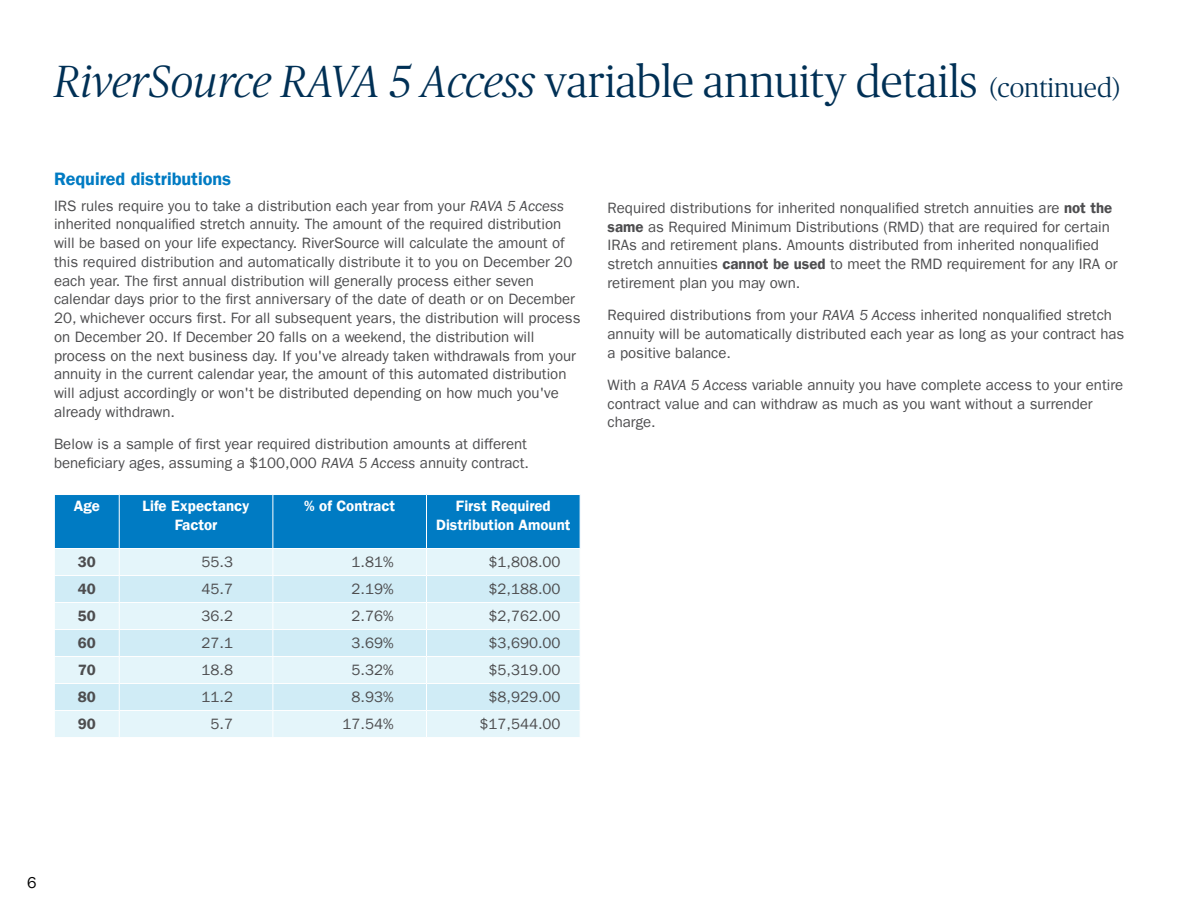
<style>
.page{position:relative;width:1188px;height:918px;background:#fff}
.page>*{position:absolute;margin:0;border:0;box-sizing:border-box;transform-origin:0 0}
.t1{font:italic 300 45px "Publico Headline";color:#003055}
.t2{font:18px "ITC Frank Gofor Ameriprise Dm";color:#007bc3}
.t3{font:15.75px "ITC Frank Gofor Ameriprise";color:#000}
.t4{font:15px/18.8px "ITC Frank Gofor Ameriprise";color:#4d4d4f}
.t5{font:15px/18.8px "ITC Frank Gofor Ameriprise Dm";color:#fff;text-align:center}
.t6{font:15px "ITC Frank Gofor Ameriprise Dm";color:#4d4d4f}
.s1{font-style:normal}
.s2{font-style:normal;font-size:27px}
.s3{font-style:italic}
.s4{font-family:"ITC Frank Gofor Ameriprise Dm"}
</style>
<div class="page">
<svg style="left:54px;top:495px;width:527px;height:242px;background:#b5dcee"></svg>
<h1 class="t1" style="left:54px;top:51px;width:1068px">RiverSource RAVA 5 Access <span class="s1">variable annuity details</span> <span class="s2">(continued)</span></h1>
<p class="t2" style="left:54px;top:168px;width:179px">Required distributions</p>
<p class="t4" style="left:54px;top:196px;width:528px">IRS rules require you to take a distribution each year from your <span class="s3">RAVA 5 Access </span>inherited nonqualified stretch annuity. The amount of the required distribution will be based on your life expectancy. RiverSource will calculate the amount of this required distribution and automatically distribute it to you on December 20 each year. The first annual distribution will generally process either seven calendar days prior to the first anniversary of the date of death or on December 20, whichever occurs first. For all subsequent years, the distribution will process on December 20. If December 20 falls on a weekend, the distribution will process on the next business day. If you've already taken withdrawals from your annuity in the current calendar year, the amount of this automated distribution will adjust accordingly or won't be distributed depending on how much you've already withdrawn.</p>
<p class="t4" style="left:54px;top:435px;width:477px">Below is a sample of first year required distribution amounts at different beneficiary ages, assuming a $100,000 <span class="s3">RAVA 5 Access</span> annuity contract.</p>
<p class="t5" style="left:74px;top:496px;width:28px">Age</p>
<p class="t5" style="left:143px;top:496px;width:108px">Life Expectancy<br>Factor</p>
<p class="t5" style="left:304px;top:496px;width:92px">% of Contract</p>
<p class="t5" style="left:436px;top:496px;width:136px">First Required<br>Distribution Amount</p>
<p class="t6" style="left:78px;top:553px;width:19px">30</p>
<p class="t4" style="left:202px;top:553px;width:33px">55.3</p>
<p class="t4" style="left:352px;top:553px;width:44px">1.81%</p>
<p class="t4" style="left:489px;top:553px;width:73px">$1,808.00</p>
<p class="t6" style="left:78px;top:580px;width:19px">40</p>
<p class="t4" style="left:202px;top:580px;width:33px">45.7</p>
<p class="t4" style="left:352px;top:580px;width:44px">2.19%</p>
<p class="t4" style="left:489px;top:580px;width:73px">$2,188.00</p>
<p class="t6" style="left:78px;top:607px;width:19px">50</p>
<p class="t4" style="left:202px;top:607px;width:33px">36.2</p>
<p class="t4" style="left:352px;top:607px;width:44px">2.76%</p>
<p class="t4" style="left:489px;top:607px;width:73px">$2,762.00</p>
<p class="t6" style="left:78px;top:634px;width:19px">60</p>
<p class="t4" style="left:202px;top:634px;width:33px">27.1</p>
<p class="t4" style="left:352px;top:634px;width:44px">3.69%</p>
<p class="t4" style="left:489px;top:634px;width:73px">$3,690.00</p>
<p class="t6" style="left:78px;top:661px;width:19px">70</p>
<p class="t4" style="left:202px;top:661px;width:33px">18.8</p>
<p class="t4" style="left:352px;top:661px;width:44px">5.32%</p>
<p class="t4" style="left:489px;top:661px;width:73px">$5,319.00</p>
<p class="t6" style="left:78px;top:688px;width:19px">80</p>
<p class="t4" style="left:202px;top:688px;width:33px">11.2</p>
<p class="t4" style="left:352px;top:688px;width:44px">8.93%</p>
<p class="t4" style="left:489px;top:688px;width:73px">$8,929.00</p>
<p class="t6" style="left:78px;top:715px;width:19px">90</p>
<p class="t4" style="left:211px;top:715px;width:24px">5.7</p>
<p class="t4" style="left:343px;top:715px;width:52px">17.54%</p>
<p class="t4" style="left:480px;top:715px;width:82px">$17,544.00</p>
<p class="t4" style="left:608px;top:198px;width:512px">Required distributions for inherited nonqualified stretch annuities are <span class="s4">not the same</span> as Required Minimum Distributions (RMD) that are required for certain IRAs and retirement plans. Amounts distributed from inherited nonqualified stretch annuities <span class="s4">cannot be used</span> to meet the RMD requirement for any IRA or retirement plan you may own.</p>
<p class="t4" style="left:608px;top:306px;width:518px">Required distributions from your <span class="s3">RAVA 5 Access</span> inherited nonqualified stretch annuity will be automatically distributed each year as long as your contract has a positive balance.</p>
<p class="t4" style="left:608px;top:375px;width:517px">With a <span class="s3">RAVA 5 Access</span> variable annuity you have complete access to your entire contract value and can withdraw as much as you want without a surrender charge.</p>
<p class="t3" style="left:27px;top:874px;width:11px">6</p>
</div>
